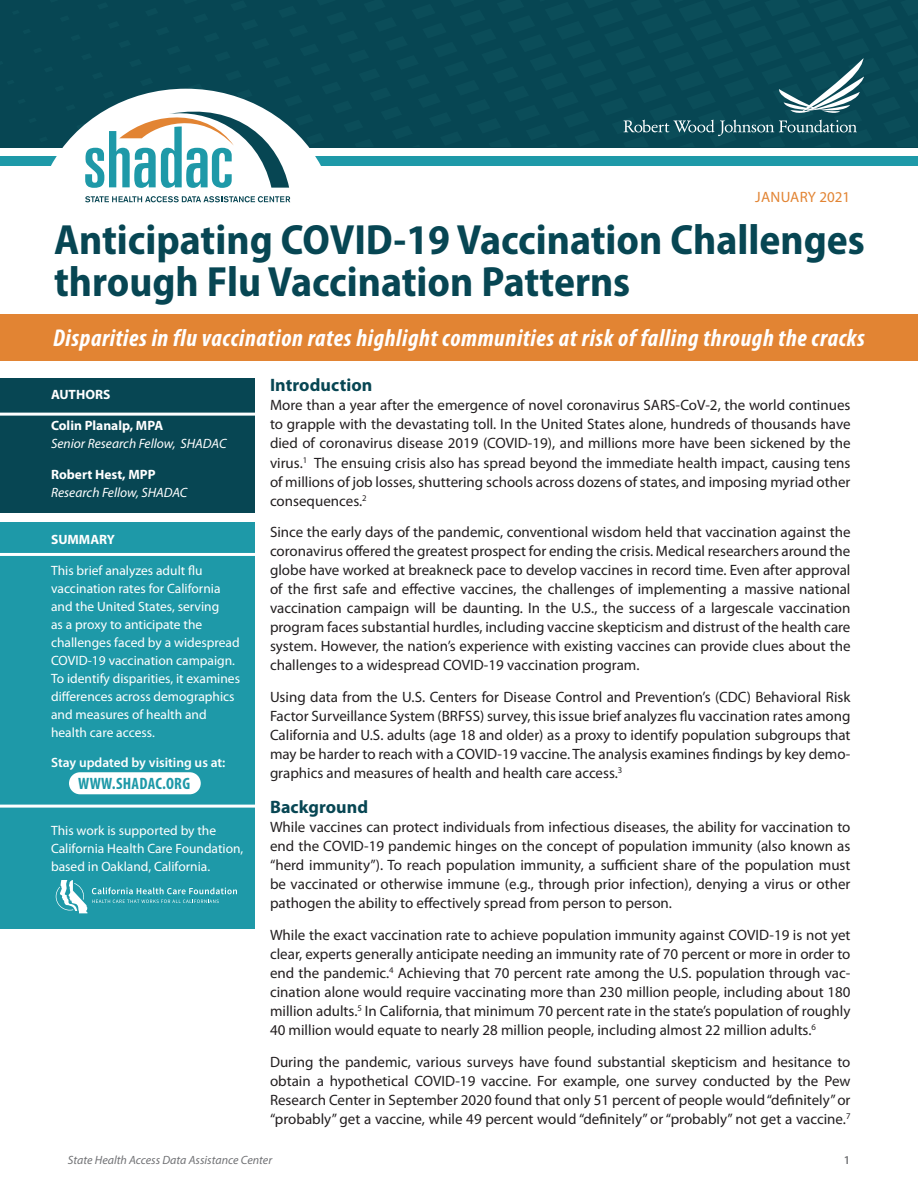
<style>
.page{position:relative;width:918px;height:1188px;background:#fff}
.page>*{position:absolute;margin:0;border:0;box-sizing:border-box;transform-origin:0 0}
.Brief_Title{font:700 semi-condensed 42.45px/42px "Myriad Pro";color:#074653}
.Brief_Title-2{font:italic 700 condensed 24.45px "Myriad Pro";letter-spacing:.025em;color:#fff}
.Subheader_level_1{font:700 18px "Myriad Pro";letter-spacing:.005em;color:#074653}
.t1{font:700 condensed 16.5px "Myriad Pro";letter-spacing:.02em;color:#1e99a8}
.t2{font:15px/19px "Myriad Pro";color:#231f20;text-align:justify}
.Volume_Date{font:15px "Myriad Pro";letter-spacing:.01em;color:#e28433}
.t3{font:13.5px/18px "Myriad Pro";color:#fff}
.t4{font:italic 13.5px "Myriad Pro";color:#fff}
.t5{font:700 13.5px "Myriad Pro";color:#fff}
.t6{font:600 13.5px "Myriad Pro";color:#fff}
.t7{font:italic 12px "Myriad Pro";color:#717275}
.t8{font:600 12px "Myriad Pro";color:#717275}
</style>
<div class="page">
<div style="left:0;top:314px;width:918px;height:46px;background:#e28433"></div>
<div style="left:0;top:523px;width:254px;height:406px;background:#1e99a8"></div>
<hr style="left:0;top:553px;width:261px;height:3px;background:#fff">
<hr style="left:0;top:805px;width:261px;height:3px;background:#fff">
<svg style="left:85px;top:196px;width:205px;height:6px"></svg>
<svg style="left:0;top:0;width:918px;height:188px"></svg>
<div style="left:0;top:378px;width:254px;height:135px;background:#074653"></div>
<hr style="left:0;top:413px;width:261px;height:3px;background:#fff">
<svg style="left:56px;top:880px;width:181px;height:33px"></svg>
<div style="left:69px;top:772px;width:132px;height:22px;background:#fff;border-radius:11px"></div>
<p class="Volume_Date" style="left:755px;top:188px;width:96px">JANUARY 2021</p>
<p class="Brief_Title" style="left:54px;top:217px;width:812px">Anticipating COVID-19 Vaccination Challenges through Flu Vaccination Patterns</p>
<p class="Brief_Title-2" style="left:53px;top:322px;width:813px">Disparities in flu vaccination rates highlight communities at risk of falling through the cracks</p>
<p class="t5" style="left:51px;top:386px;width:61px">AUTHORS</p>
<p class="t5" style="left:51px;top:416px;width:114px">Colin Planalp, MPA</p>
<p class="t4" style="left:51px;top:435px;width:177px">Senior Research Fellow, SHADAC</p>
<p class="t5" style="left:51px;top:465px;width:106px">Robert Hest, MPP</p>
<p class="t4" style="left:51px;top:484px;width:138px">Research Fellow, SHADAC</p>
<p class="t5" style="left:51px;top:531px;width:66px">SUMMARY</p>
<p class="t3" style="left:51px;top:561px;width:190px">This brief analyzes adult flu vaccination rates for California and the United States, serving<br>as a proxy to anticipate the challenges faced by a widespread<br>COVID-19 vaccination campaign.<br>To identify disparities, it examines differences across demographics and measures of health and health care access.</p>
<p class="t6" style="left:51px;top:754px;width:176px">Stay updated by visiting us at:</p>
<p class="t1" style="left:78px;top:773px;width:113px">WWW.SHADAC.ORG</p>
<p class="t3" style="left:51px;top:821px;width:194px">This work is supported by the<br>California Health Care Foundation, based in Oakland, California.</p>
<p class="Subheader_level_1" style="left:270px;top:374px;width:104px">Introduction</p>
<p class="t2" style="left:270px;top:396px;width:582px">More than a year after the emergence of novel coronavirus SARS-CoV-2, the world continues to grapple with the devastating toll. In the United States alone, hundreds of thousands have died of coronavirus disease 2019 (COVID-19), and millions more have been sickened by the virus.<sup>1</sup> The ensuing crisis also has spread beyond the immediate health impact, causing tens of millions of job losses, shuttering schools across dozens of states, and imposing myriad other consequences.<sup>2</sup></p>
<p class="t2" style="left:270px;top:522px;width:582px">Since the early days of the pandemic, conventional wisdom held that vaccination against the coronavirus offered the greatest prospect for ending the crisis. Medical researchers around the globe have worked at breakneck pace to develop vaccines in record time. Even after approval of the first safe and effective vaccines, the challenges of implementing a massive national vaccination campaign will be daunting. In the U.S., the success of a largescale vaccination program faces substantial hurdles, including vaccine skepticism and distrust of the health care system. However, the nation’s experience with existing vaccines can provide clues about the challenges to a widespread COVID-19 vaccination program.</p>
<p class="t2" style="left:270px;top:687px;width:582px">Using data from the U.S. Centers for Disease Control and Prevention’s (CDC) Behavioral Risk Factor Surveillance System (BRFSS) survey, this issue brief analyzes flu vaccination rates among California and U.S. adults (age 18 and older) as a proxy to identify population subgroups that may be harder to reach with a COVID-19 vaccine. The analysis examines findings by key demo&shy;graphics and measures of health and health care access.<sup>3</sup></p>
<p class="Subheader_level_1" style="left:270px;top:795px;width:100px">Background</p>
<p class="t2" style="left:270px;top:817px;width:582px">While vaccines can protect individuals from infectious diseases, the ability for vaccination to end the COVID-19 pandemic hinges on the concept of population immunity (also known as “herd immunity”). To reach population immunity, a sufficient share of the population must be vaccinated or otherwise immune (e.g., through prior infection), denying a virus or other pathogen the ability to effectively spread from person to person.</p>
<p class="t2" style="left:270px;top:925px;width:582px">While the exact vaccination rate to achieve population immunity against COVID-19 is not yet clear, experts generally anticipate needing an immunity rate of 70 percent or more in order to end the pandemic.<sup>4</sup> Achieving that 70 percent rate among the U.S. population through vac&shy;cination alone would require vaccinating more than 230 million people, including about 180 million adults.<sup>5</sup> In California, that minimum 70 percent rate in the state’s population of roughly 40 million would equate to nearly 28 million people, including almost 22 million adults.<sup>6</sup></p>
<p class="t2" style="left:270px;top:1052px;width:582px">During the pandemic, various surveys have found substantial skepticism and hesitance to obtain a hypothetical COVID-19 vaccine. For example, one survey conducted by the Pew Research Center in September 2020 found that only 51 percent of people would “definitely” or “probably” get a vaccine, while 49 percent would “definitely” or “probably” not get a vaccine.<sup>7</sup></p>
<p class="t7" style="left:68px;top:1153px;width:206px">State Health Access Data Assistance Center</p>
<p class="t8" style="left:844px;top:1153px;width:8px">1</p>
</div>
